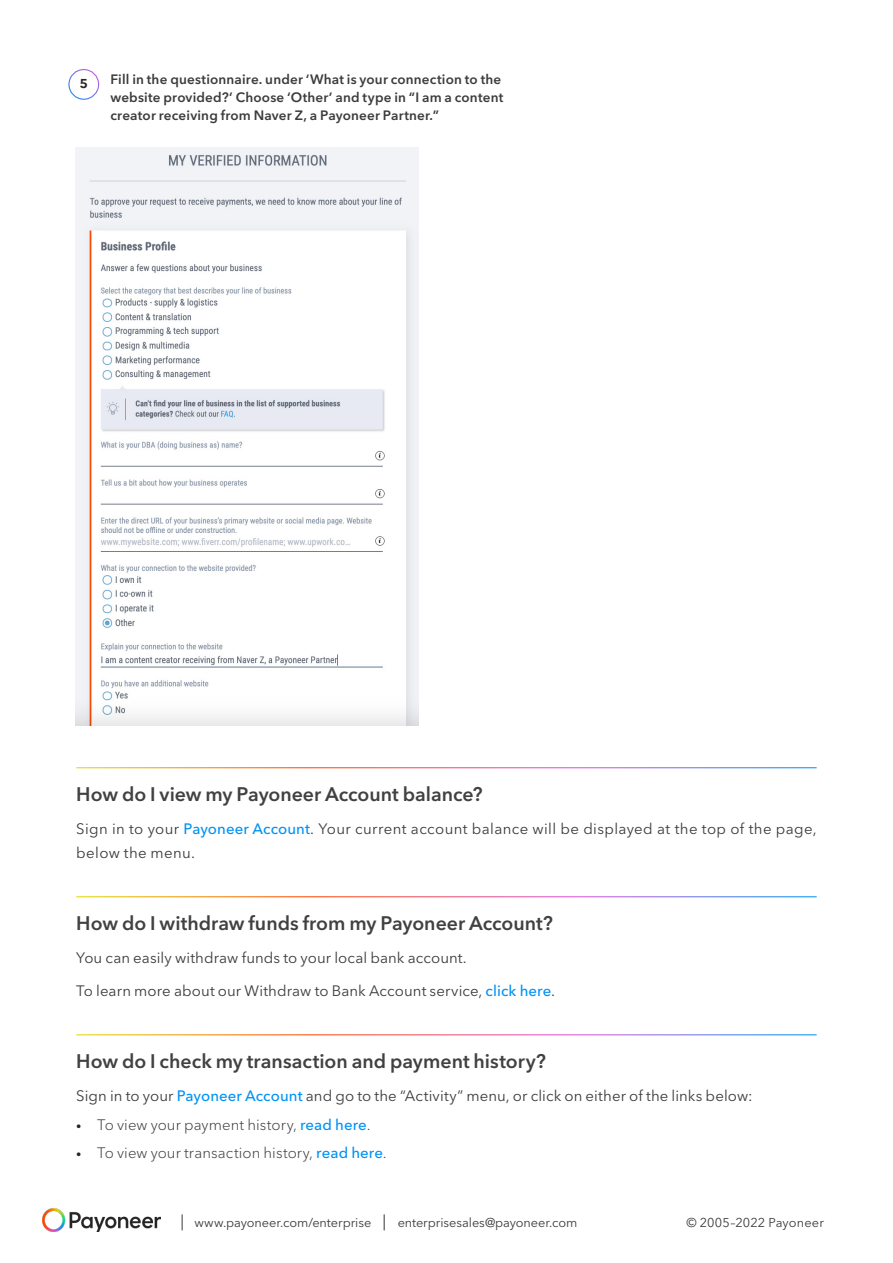
<style>
.page{position:relative;width:893px;height:1263px;background:#fff}
.page>*{position:absolute;margin:0;border:0;box-sizing:border-box;transform-origin:0 0}
.t1{font:600 19.5px "Avenir Next World";color:#414042}
.t2{font:15px/24px "Avenir Next World";letter-spacing:.01em;color:#3c3c3b}
.t3{font:300 15px "Avenir Next World";letter-spacing:.005em;color:#3c3c3b}
.t4{font:600 14.7px "Avenir Next World";color:#252526}
.t5{font:600 13.5px/18px "Avenir Next World";letter-spacing:.015em;color:#3c3c3b}
.t6{font:12.75px "Avenir Next World";letter-spacing:-.005em;color:#3c3c3b}
.s1{font-weight:500;color:#0092f4}
.s2{font-weight:400;font-size:10.5px;color:#252526}
</style>
<div class="page">
<img style="left:43px;top:1209px;width:117px;height:23px">
<svg style="left:182px;top:1214px;width:1px;height:16px"></svg>
<svg style="left:384px;top:1214px;width:1px;height:16px"></svg>
<div style="left:68px;top:69px;width:31px;height:31px;border:1px solid #fff;border-radius:50%"></div>
<img style="left:76px;top:148px;width:343px;height:578px">
<p class="t4" style="left:79px;top:75px;width:10px">5</p>
<p class="t5" style="left:110px;top:70px;width:394px">Fill in the questionnaire. under ‘What is your connection to the website provided?’ Choose ‘Other’ and type in “I am a content creator receiving from Naver Z, a Payoneer Partner.”</p>
<h1 class="t1" style="left:76px;top:783px;width:408px">How do I view my Payoneer Account balance?</h1>
<p class="t2" style="left:76px;top:817px;width:742px">Sign in to your <span class="s1">Payoneer Account</span>. Your current account balance will be displayed at the top of the page, below the menu.</p>
<h1 class="t1" style="left:76px;top:912px;width:478px">How do I withdraw funds from my Payoneer Account?</h1>
<p class="t2" style="left:76px;top:946px;width:392px">You can easily withdraw funds to your local bank account.</p>
<p class="t2" style="left:76px;top:979px;width:480px">To learn more about our Withdraw to Bank Account service, <span class="s1">click here</span>.</p>
<h1 class="t1" style="left:76px;top:1050px;width:471px">How do I check my transaction and payment history?</h1>
<p class="t2" style="left:76px;top:1084px;width:678px">Sign in to your <span class="s1">Payoneer Account</span> and go to the “Activity” menu, or click on either of the links below:</p>
<p class="t3" style="left:76px;top:1112px;width:296px"><span class="s2">•</span> To view your payment history, <span class="s1">read here</span>.</p>
<p class="t3" style="left:76px;top:1141px;width:312px"><span class="s2">•</span> To view your transaction history, <span class="s1">read here</span>.</p>
<p class="t6" style="left:194px;top:1212px;width:178px">www.payoneer.com/enterprise</p>
<p class="t6" style="left:398px;top:1212px;width:181px">enterprisesales@payoneer.com</p>
<p class="t6" style="left:686px;top:1212px;width:139px">© 2005–2022 Payoneer</p>
</div>
